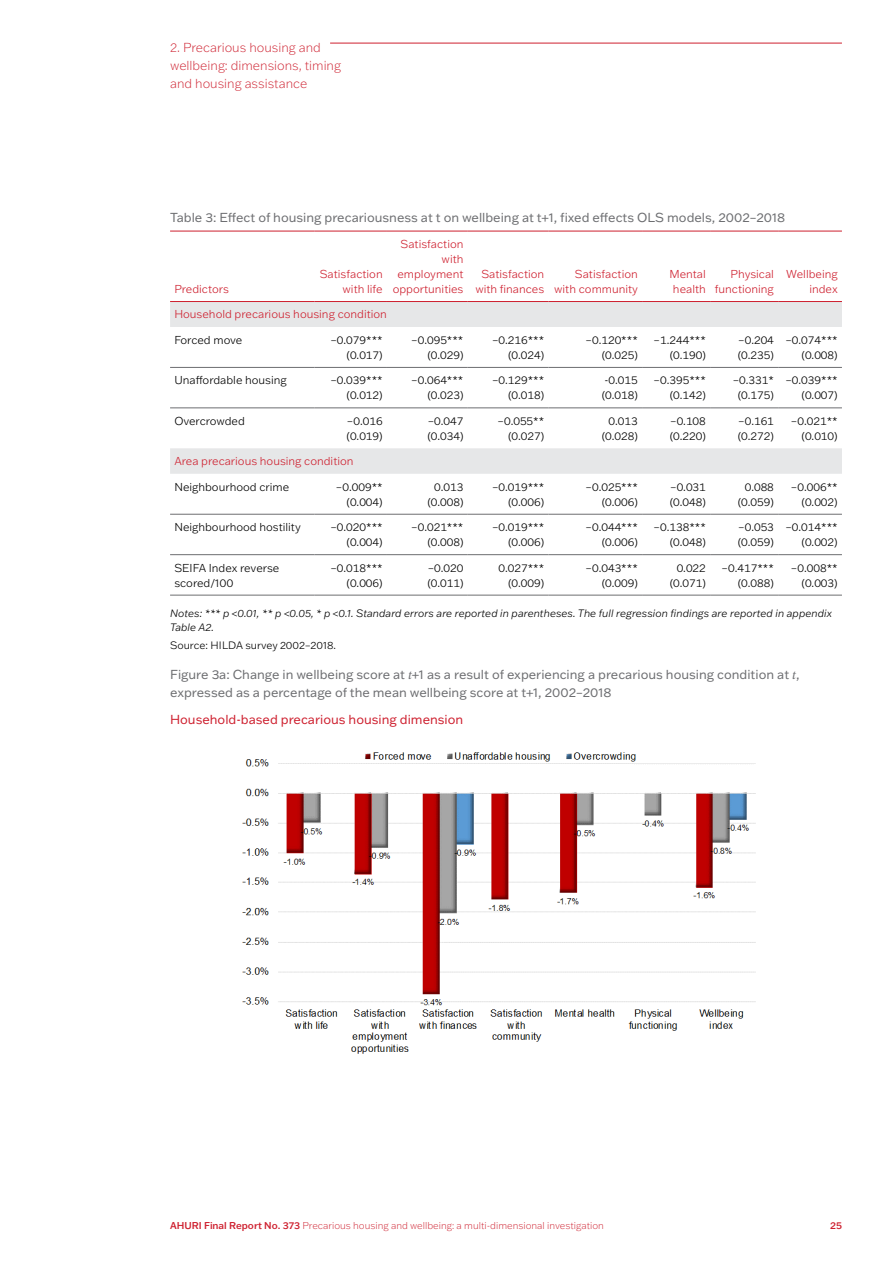
<style>
.page{position:relative;width:893px;height:1263px;background:#fff}
.page>*{position:absolute;margin:0;border:0;box-sizing:border-box;transform-origin:0 0}
.t1{font:12.75px/18px "Franklin Gothic ATF";color:#6d6e71}
.t2{font:300 expanded 12.75px/18px "Franklin Gothic ATF";color:#ce202f}
.subheading3{font:12.75px "Franklin Gothic ATF";color:#ce202f}
.t_body-R{font:300 11.25px/15px "Franklin Gothic ATF";color:#000;text-align:right}
.t_heading-R{font:300 11.25px/15px "Franklin Gothic ATF";color:#ce202f;text-align:right}
.t_body-L{font:300 11.25px/15px "Franklin Gothic ATF";color:#000}
.t_heading-L{font:300 11.25px "Franklin Gothic ATF";color:#ce202f}
.note{font:italic 300 10.5px/13.5px "Franklin Gothic ATF";color:#000}
.source{font:300 10.5px "Franklin Gothic ATF";color:#000}
.t3{font:300 expanded 9.75px "Franklin Gothic ATF";color:#ce202f}
.t4{font:500 9.75px "Franklin Gothic ATF";color:#ce202f}
.s1{font-family:"STIX Two Text";font-style:italic}
.s2{font-weight:500;font-stretch:normal}
</style>
<div class="page">
<hr style="left:330px;top:43px;width:512px;height:1px;background:#ce202f">
<svg style="left:170px;top:302px;width:672px;height:172px"></svg>
<hr style="left:315px;top:231px;width:72px;height:1px;background:#ce202f">
<hr style="left:387px;top:231px;width:81px;height:1px;background:#ce202f">
<hr style="left:468px;top:231px;width:81px;height:1px;background:#ce202f">
<hr style="left:549px;top:231px;width:93px;height:1px;background:#ce202f">
<hr style="left:642px;top:231px;width:68px;height:1px;background:#ce202f">
<hr style="left:710px;top:231px;width:68px;height:1px;background:#ce202f">
<hr style="left:778px;top:231px;width:64px;height:1px;background:#ce202f">
<hr style="left:315px;top:301px;width:72px;height:1px;background:#ce202f">
<hr style="left:387px;top:301px;width:81px;height:1px;background:#ce202f">
<hr style="left:468px;top:301px;width:81px;height:1px;background:#ce202f">
<hr style="left:549px;top:301px;width:93px;height:1px;background:#ce202f">
<hr style="left:642px;top:301px;width:68px;height:1px;background:#ce202f">
<hr style="left:710px;top:301px;width:68px;height:1px;background:#ce202f">
<hr style="left:778px;top:301px;width:64px;height:1px;background:#ce202f">
<hr style="left:170px;top:367px;width:145px;height:1px;background:#6d6e71">
<hr style="left:315px;top:367px;width:72px;height:1px;background:#6d6e71">
<hr style="left:387px;top:367px;width:81px;height:1px;background:#6d6e71">
<hr style="left:468px;top:367px;width:81px;height:1px;background:#6d6e71">
<hr style="left:549px;top:367px;width:93px;height:1px;background:#6d6e71">
<hr style="left:642px;top:367px;width:68px;height:1px;background:#6d6e71">
<hr style="left:710px;top:367px;width:68px;height:1px;background:#6d6e71">
<hr style="left:778px;top:367px;width:64px;height:1px;background:#6d6e71">
<hr style="left:170px;top:408px;width:145px;height:1px;background:#6d6e71">
<hr style="left:315px;top:408px;width:72px;height:1px;background:#6d6e71">
<hr style="left:387px;top:408px;width:81px;height:1px;background:#6d6e71">
<hr style="left:468px;top:408px;width:81px;height:1px;background:#6d6e71">
<hr style="left:549px;top:408px;width:93px;height:1px;background:#6d6e71">
<hr style="left:642px;top:408px;width:68px;height:1px;background:#6d6e71">
<hr style="left:710px;top:408px;width:68px;height:1px;background:#6d6e71">
<hr style="left:778px;top:408px;width:64px;height:1px;background:#6d6e71">
<hr style="left:170px;top:514px;width:145px;height:1px;background:#6d6e71">
<hr style="left:315px;top:514px;width:72px;height:1px;background:#6d6e71">
<hr style="left:387px;top:514px;width:81px;height:1px;background:#6d6e71">
<hr style="left:468px;top:514px;width:81px;height:1px;background:#6d6e71">
<hr style="left:549px;top:514px;width:93px;height:1px;background:#6d6e71">
<hr style="left:642px;top:514px;width:68px;height:1px;background:#6d6e71">
<hr style="left:710px;top:514px;width:68px;height:1px;background:#6d6e71">
<hr style="left:778px;top:514px;width:64px;height:1px;background:#6d6e71">
<hr style="left:170px;top:554px;width:145px;height:1px;background:#6d6e71">
<hr style="left:315px;top:554px;width:72px;height:1px;background:#6d6e71">
<hr style="left:387px;top:554px;width:81px;height:1px;background:#6d6e71">
<hr style="left:468px;top:554px;width:81px;height:1px;background:#6d6e71">
<hr style="left:549px;top:554px;width:93px;height:1px;background:#6d6e71">
<hr style="left:642px;top:554px;width:68px;height:1px;background:#6d6e71">
<hr style="left:710px;top:554px;width:68px;height:1px;background:#6d6e71">
<hr style="left:778px;top:554px;width:64px;height:1px;background:#6d6e71">
<hr style="left:170px;top:595px;width:145px;height:1px;background:#6d6e71">
<hr style="left:315px;top:595px;width:72px;height:1px;background:#6d6e71">
<hr style="left:387px;top:595px;width:81px;height:1px;background:#6d6e71">
<hr style="left:468px;top:595px;width:81px;height:1px;background:#6d6e71">
<hr style="left:549px;top:595px;width:93px;height:1px;background:#6d6e71">
<hr style="left:642px;top:595px;width:68px;height:1px;background:#6d6e71">
<hr style="left:710px;top:595px;width:68px;height:1px;background:#6d6e71">
<hr style="left:778px;top:595px;width:64px;height:1px;background:#6d6e71">
<hr style="left:170px;top:231px;width:145px;height:1px;background:#ce202f">
<hr style="left:170px;top:301px;width:145px;height:1px;background:#ce202f">
<img style="left:242px;top:752px;width:514px;height:302px">
<p class="t2" style="left:170px;top:38px;width:172px">2. Precarious housing and wellbeing: dimensions, timing and housing assistance</p>
<p class="t1" style="left:170px;top:208px;width:617px">Table 3: Effect of housing precariousness at t on wellbeing at t+1, fixed effects OLS models, 2002–2018</p>
<p class="t_heading-L" style="left:174px;top:282px;width:56px">Predictors</p>
<p class="t_heading-R" style="left:320px;top:266px;width:64px">Satisfaction with life</p>
<p class="t_heading-R" style="left:393px;top:236px;width:72px">Satisfaction with employment opportunities</p>
<p class="t_heading-R" style="left:475px;top:266px;width:70px;text-align:center">Satisfaction with finances</p>
<p class="t_heading-R" style="left:554px;top:266px;width:85px">Satisfaction with community</p>
<p class="t_heading-R" style="left:669px;top:266px;width:38px;text-align:center">Mental health</p>
<p class="t_heading-R" style="left:715px;top:266px;width:61px">Physical functioning</p>
<p class="t_heading-R" style="left:786px;top:266px;width:53px">Wellbeing index</p>
<p class="t_heading-L" style="left:174px;top:307px;width:214px">Household precarious housing condition</p>
<p class="t_body-L" style="left:174px;top:332px;width:70px">Forced move</p>
<p class="t_body-R" style="left:330px;top:332px;width:54px">–0.079*** (0.017)</p>
<p class="t_body-R" style="left:411px;top:332px;width:54px">–0.095*** (0.029)</p>
<p class="t_body-R" style="left:492px;top:332px;width:54px">–0.216*** (0.024)</p>
<p class="t_body-R" style="left:586px;top:332px;width:54px">–0.120*** (0.025)</p>
<p class="t_body-R" style="left:654px;top:332px;width:54px">–1.244*** (0.190)</p>
<p class="t_body-R" style="left:738px;top:332px;width:38px;text-align:left">–0.204 (0.235)</p>
<p class="t_body-R" style="left:785px;top:332px;width:54px">–0.074*** (0.008)</p>
<p class="t_body-L" style="left:174px;top:373px;width:114px">Unaffordable housing</p>
<p class="t_body-R" style="left:330px;top:373px;width:54px">–0.039*** (0.012)</p>
<p class="t_body-R" style="left:411px;top:373px;width:54px">–0.064*** (0.023)</p>
<p class="t_body-R" style="left:492px;top:373px;width:54px">–0.129*** (0.018)</p>
<p class="t_body-R" style="left:602px;top:373px;width:38px;text-align:left">-0.015 (0.018)</p>
<p class="t_body-R" style="left:654px;top:373px;width:54px">–0.395*** (0.142)</p>
<p class="t_body-R" style="left:733px;top:373px;width:43px;text-align:center">–0.331* (0.175)</p>
<p class="t_body-R" style="left:785px;top:373px;width:54px">–0.039*** (0.007)</p>
<p class="t_body-L" style="left:174px;top:413px;width:72px">Overcrowded</p>
<p class="t_body-R" style="left:347px;top:413px;width:38px;text-align:left">–0.016 (0.019)</p>
<p class="t_body-R" style="left:427px;top:413px;width:38px;text-align:left">–0.047 (0.034)</p>
<p class="t_body-R" style="left:497px;top:413px;width:48px">–0.055** (0.027)</p>
<p class="t_body-R" style="left:602px;top:413px;width:38px">0.013 (0.028)</p>
<p class="t_body-R" style="left:670px;top:413px;width:38px;text-align:left">–0.108 (0.220)</p>
<p class="t_body-R" style="left:738px;top:413px;width:38px;text-align:left">–0.161 (0.272)</p>
<p class="t_body-R" style="left:791px;top:413px;width:48px">–0.021** (0.010)</p>
<p class="t_heading-L" style="left:174px;top:454px;width:181px">Area precarious housing condition</p>
<p class="t_body-L" style="left:174px;top:479px;width:116px">Neighbourhood crime</p>
<p class="t_body-R" style="left:336px;top:479px;width:48px">–0.009** (0.004)</p>
<p class="t_body-R" style="left:427px;top:479px;width:38px">0.013 (0.008)</p>
<p class="t_body-R" style="left:492px;top:479px;width:54px">–0.019*** (0.006)</p>
<p class="t_body-R" style="left:586px;top:479px;width:54px">–0.025*** (0.006)</p>
<p class="t_body-R" style="left:670px;top:479px;width:38px;text-align:left">–0.031 (0.048)</p>
<p class="t_body-R" style="left:738px;top:479px;width:38px">0.088 (0.059)</p>
<p class="t_body-R" style="left:791px;top:479px;width:48px">–0.006** (0.002)</p>
<p class="t_body-L" style="left:174px;top:519px;width:128px">Neighbourhood hostility</p>
<p class="t_body-R" style="left:330px;top:519px;width:54px">–0.020*** (0.004)</p>
<p class="t_body-R" style="left:411px;top:519px;width:54px">–0.021*** (0.008)</p>
<p class="t_body-R" style="left:492px;top:519px;width:54px">–0.019*** (0.006)</p>
<p class="t_body-R" style="left:586px;top:519px;width:54px">–0.044*** (0.006)</p>
<p class="t_body-R" style="left:654px;top:519px;width:54px">–0.138*** (0.048)</p>
<p class="t_body-R" style="left:738px;top:519px;width:38px;text-align:left">–0.053 (0.059)</p>
<p class="t_body-R" style="left:785px;top:519px;width:54px">–0.014*** (0.002)</p>
<p class="t_body-L" style="left:174px;top:560px;width:107px">SEIFA Index reverse scored/100</p>
<p class="t_body-R" style="left:330px;top:560px;width:54px">–0.018*** (0.006)</p>
<p class="t_body-R" style="left:427px;top:560px;width:38px;text-align:left">–0.020 (0.011)</p>
<p class="t_body-R" style="left:498px;top:560px;width:47px">0.027*** (0.009)</p>
<p class="t_body-R" style="left:586px;top:560px;width:54px">–0.043*** (0.009)</p>
<p class="t_body-R" style="left:670px;top:560px;width:38px">0.022 (0.071)</p>
<p class="t_body-R" style="left:722px;top:560px;width:54px">–0.417*** (0.088)</p>
<p class="t_body-R" style="left:791px;top:560px;width:48px">–0.008** (0.003)</p>
<p class="note" style="left:170px;top:606px;width:663px">Notes: *** p &lt;0.01, ** p &lt;0.05, * p &lt;0.1. Standard errors are reported in parentheses. The full regression findings are reported in appendix<br>Table A2.</p>
<p class="source" style="left:170px;top:638px;width:168px">Source: HILDA survey 2002–2018.</p>
<p class="t1" style="left:170px;top:665px;width:631px">Figure 3a: Change in wellbeing score at <span class="s1">t</span>+1 as a result of experiencing a precarious housing condition at <span class="s1">t</span>, expressed as a percentage of the mean wellbeing score at t+1, 2002–2018</p>
<p class="subheading3" style="left:170px;top:711px;width:295px">Household-based precarious housing dimension</p>
<p class="t3" style="left:170px;top:1219px;width:435px"><span class="s2">AHURI Final Report No. 373</span> Precarious housing and wellbeing: a multi-dimensional investigation</p>
<p class="t4" style="left:830px;top:1219px;width:13px">25</p>
</div>
